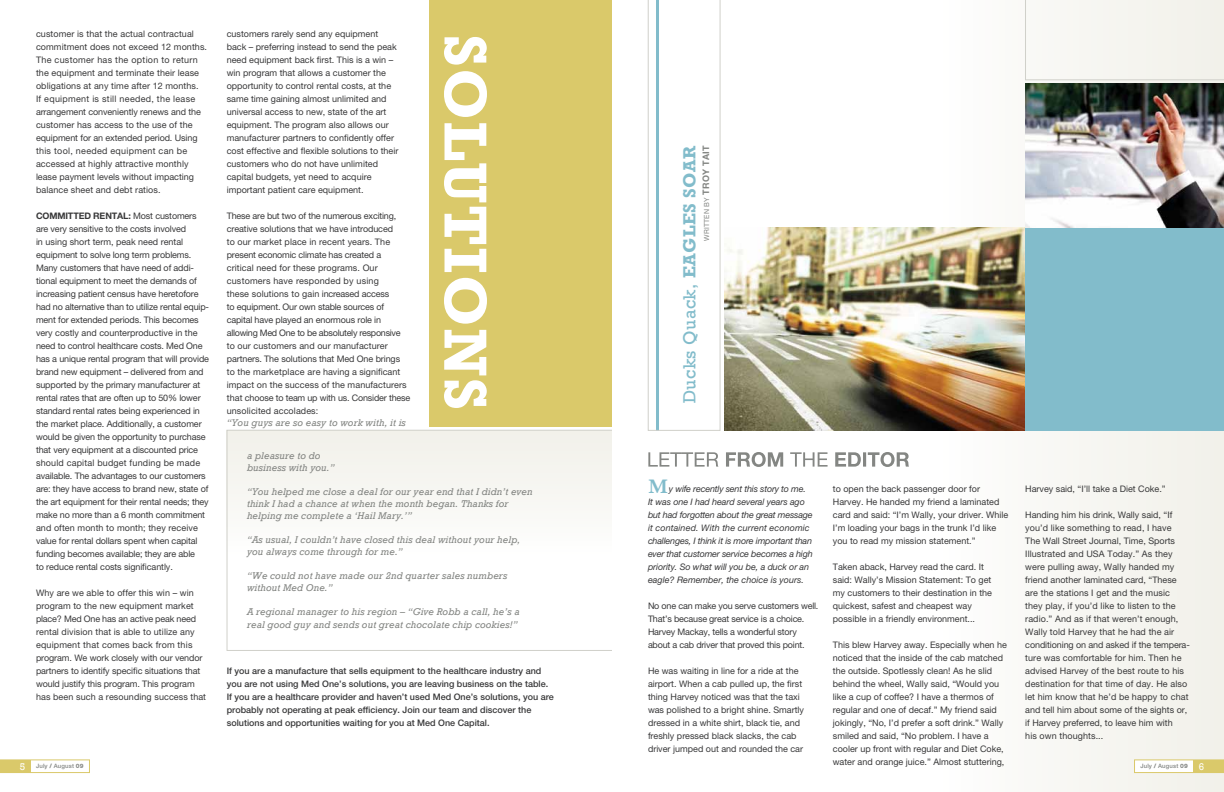
<style>
.page{position:relative;width:1224px;height:792px;background:#fff}
.page>*{position:absolute;margin:0;border:0;box-sizing:border-box;transform-origin:0 0}
.t1{font:600 20px "Baskerville";color:#82bccb}
.t2{font:18px "Rockwell";letter-spacing:.025em;color:#82bccb}
.t3{font:italic 10px/12px "Rockwell";letter-spacing:.01em;color:#848683}
.t4{font:9px/13px "Helvetica Neue LT Pro";color:#383839}
.t5{font:500 9px/13px "Helvetica Neue LT Pro";color:#383839}
.t6{font:italic 9px/13px "Helvetica Neue LT Pro";letter-spacing:-.02em;color:#383839}
.t7{font:9px/13px "Helvetica Neue LT Pro";letter-spacing:-.02em;color:#383839}
.t8{font:700 9px "Helvetica Neue LT Pro";color:#383839}
.t9{font:7px "Helvetica Neue LT Pro";letter-spacing:.025em;color:#848683}
.t10{font:500 6px "Helvetica Neue LT Pro";letter-spacing:.025em;color:#848683}
.s1{font-weight:700}
.s2{font-weight:700;font-size:9px}
.s3{font-family:"Rockwell";font-weight:400;font-size:10px;color:#fff}
.s4{font-weight:900}
.s5{font-weight:800}
</style>
<div class="page">
<div style="left:612px;top:0;width:612px;height:792px;background:linear-gradient(to right,#fff,#f4f4ee)"></div>
<div style="left:429px;top:0;width:183px;height:426px;background:#dac96a"></div>
<svg style="left:30px;top:760px;width:60px;height:13px"></svg>
<div style="left:0;top:760px;width:30px;height:13px;background:#dac96a"></div>
<svg style="left:1134px;top:760px;width:60px;height:13px"></svg>
<div style="left:1194px;top:760px;width:30px;height:13px;background:#dac96a"></div>
<svg style="left:444px;top:37px;width:43px;height:371px"></svg>
<svg style="left:648px;top:452px;width:261px;height:15px"></svg>
<svg style="left:648px;top:0;width:72px;height:431px"></svg>
<img style="left:724px;top:227px;width:301px;height:204px">
<div style="left:1025px;top:227px;width:199px;height:204px;background:#82bccb"></div>
<img style="left:1025px;top:84px;width:199px;height:143px">
<div style="left:1025px;top:0;width:199px;height:80px;background:#f5f5f0"></div>
<div style="left:227px;top:430px;width:385px;height:220px;background:linear-gradient(to right,#fbfaf8,#fbfaf8)"></div>
<div style="left:227px;top:430px;width:385px;height:221px;border:1px solid #d0d0ca"></div>
<p class="t4" style="left:227px;top:27px;width:173px">customers rarely send any equipment back – preferring instead to send the peak need equipment back first. This is a win – win program that allows a customer the opportunity to control rental costs, at the same time gaining almost unlimited and universal access to new, state of the art equipment. The program also allows our manufacturer partners to confidently offer cost effective and flexible solutions to their customers who do not have unlimited capital budgets, yet need to acquire important patient care equipment.</p>
<p class="t4" style="left:227px;top:209px;width:185px">These are but two of the numerous exciting, creative solutions that we have introduced<br>to our market place in recent years. The present economic climate has created a critical need for these programs. Our customers have responded by using<br>these solutions to gain increased access<br>to equipment. Our own stable sources of capital have played an enormous role in allowing Med One to be absolutely responsive to our customers and our manufacturer partners. The solutions that Med One brings to the marketplace are having a significant impact on the success of the manufacturers that choose to team up with us. Consider these unsolicited accolades:</p>
<p class="t3" style="left:227px;top:417px;width:181px">“You guys are so easy to work with, it is</p>
<p class="t4" style="left:36px;top:27px;width:173px">customer is that the actual contractual commitment does not exceed 12 months.<br>The customer has the option to return the equipment and terminate their lease obligations at any time after 12 months.<br>If equipment is still needed, the lease arrangement conveniently renews and the customer has access to the use of the equipment for an extended period. Using this tool, needed equipment can be accessed at highly attractive monthly lease payment levels without impacting balance sheet and debt ratios.</p>
<p class="t8" style="left:36px;top:210px;width:14px">COMMITTED</p>
<p class="t8" style="left:93px;top:210px;width:13px">RENTAL</p>
<h2 class="t2" style="left:679px;top:403px;width:259px;rotate:-90deg">Ducks Quack, <span class="s1">EAGLES SOAR</span></h2>
<p class="t9" style="left:703px;top:241px;width:97px;rotate:-90deg">WRITTEN BY <span class="s2">TROY TAIT</span></p>
<p class="t4" style="left:36px;top:209px;width:175px;text-indent:92px"><span class="s1">:</span> Most customers are very sensitive to the costs involved<br>in using short term, peak need rental equipment to solve long term problems.<br>Many customers that have need of addi&shy;tional equipment to meet the demands of increasing patient census have heretofore had no alternative than to utilize rental equip&shy;ment for extended periods. This becomes very costly and counterproductive in the need to control healthcare costs. Med One has a unique rental program that will provide brand new equipment – delivered from and supported by the primary manufacturer at rental rates that are often up to 50% lower standard rental rates being experienced in the market place. Additionally, a customer would be given the opportunity to purchase that very equipment at a discounted price should capital budget funding be made available. The advantages to our customers are: they have access to brand new, state of the art equipment for their rental needs; they make no more than a 6 month commitment and often month to month; they receive value for rental dollars spent when capital funding becomes available; they are able<br>to reduce rental costs significantly.</p>
<p class="t4" style="left:36px;top:586px;width:172px">Why are we able to offer this win – win program to the new equipment market place? Med One has an active peak need rental division that is able to utilize any equipment that comes back from this program. We work closely with our vendor partners to identify specific situations that would justify this program. This program has been such a resounding success that</p>
<p class="t3" style="left:247px;top:450px;width:89px">a pleasure to do business with you.”</p>
<p class="t3" style="left:247px;top:486px;width:287px">“You helped me close a deal for our year end that I didn’t even think I had a chance at when the month began. Thanks for helping me complete a ‘Hail Mary.’”</p>
<p class="t3" style="left:247px;top:534px;width:275px">“As usual, I couldn’t have closed this deal without your help, you always come through for me.”</p>
<p class="t3" style="left:247px;top:570px;width:262px">“We could not have made our 2nd quarter sales numbers without Med One.”</p>
<p class="t3" style="left:247px;top:605px;width:274px;line-height:13px">A regional manager to his region – “Give Robb a call, he’s a real good guy and sends out great chocolate chip cookies!”</p>
<h1 class="t1" style="left:648px;top:475px;width:21px">M</h1>
<p class="t4" style="left:1025px;top:482px;width:142px">Harvey said, “I’ll take a Diet Coke.”</p>
<p class="t4" style="left:1025px;top:508px;width:166px">Handing him his drink, Wally said, “If you’d like something to read, I have<br>The Wall Street Journal, Time, Sports Illustrated and USA Today.” As they were pulling away, Wally handed my friend another laminated card, “These are the stations I get and the music<br>they play, if you’d like to listen to the radio.” And as if that weren’t enough, Wally told Harvey that he had the air conditioning on and asked if the tempera&shy;ture was comfortable for him. Then he advised Harvey of the best route to his destination for that time of day. He also let him know that he’d be happy to chat and tell him about some of the sights or, if Harvey preferred, to leave him with<br>his own thoughts...</p>
<p class="t4" style="left:833px;top:482px;width:177px">to open the back passenger door for Harvey. He handed my friend a laminated card and said: “I’m Wally, your driver. While I’m loading your bags in the trunk I’d like you to read my mission statement.”</p>
<p class="t4" style="left:833px;top:560px;width:161px">Taken aback, Harvey read the card. It said: Wally’s Mission Statement: To get my customers to their destination in the quickest, safest and cheapest way possible in a friendly environment...</p>
<p class="t4" style="left:833px;top:638px;width:176px">This blew Harvey away. Especially when he noticed that the inside of the cab matched the outside. Spotlessly clean! As he slid behind the wheel, Wally said, “Would you like a cup of coffee? I have a thermos of regular and one of decaf.” My friend said jokingly, “No, I’d prefer a soft drink.” Wally smiled and said, “No problem. I have a cooler up front with regular and Diet Coke, water and orange juice.” Almost stuttering,</p>
<p class="t6" style="left:648px;top:483px;width:166px;text-indent:21px">y wife recently sent this story to me.<br>It was one I had heard several years ago but had forgotten about the great message it contained. With the current economic challenges, I think it is more important than ever that customer service becomes a high priority. So what will you be, a duck or an eagle? Remember, the choice is yours.</p>
<p class="t7" style="left:648px;top:600px;width:172px">No one can make you serve customers well.<br>That’s because great service is a choice.<br>Harvey Mackay, tells a wonderful story about a cab driver that proved this point.</p>
<p class="t4" style="left:648px;top:664px;width:158px">He was waiting in line for a ride at the airport. When a cab pulled up, the first thing Harvey noticed was that the taxi was polished to a bright shine. Smartly dressed in a white shirt, black tie, and freshly pressed black slacks, the cab driver jumped out and rounded the car</p>
<p class="t5" style="left:227px;top:664px;width:329px">If you are a manufacture that sells equipment to the healthcare industry and you are not using Med One’s solutions, you are leaving business on the table.<br>If you are a healthcare provider and haven’t used Med One’s solutions, you are probably not operating at peak efficiency. Join our team and discover the solutions and opportunities waiting for you at Med One Capital.</p>
<p class="t10" style="left:20px;top:762px;width:65px"><span class="s3">5</span> July <span class="s4">/</span> August <span class="s5">09</span></p>
<p class="t10" style="left:1140px;top:762px;width:65px">July <span class="s4">/</span> August <span class="s5">09</span> <span class="s3">6</span></p>
</div>
